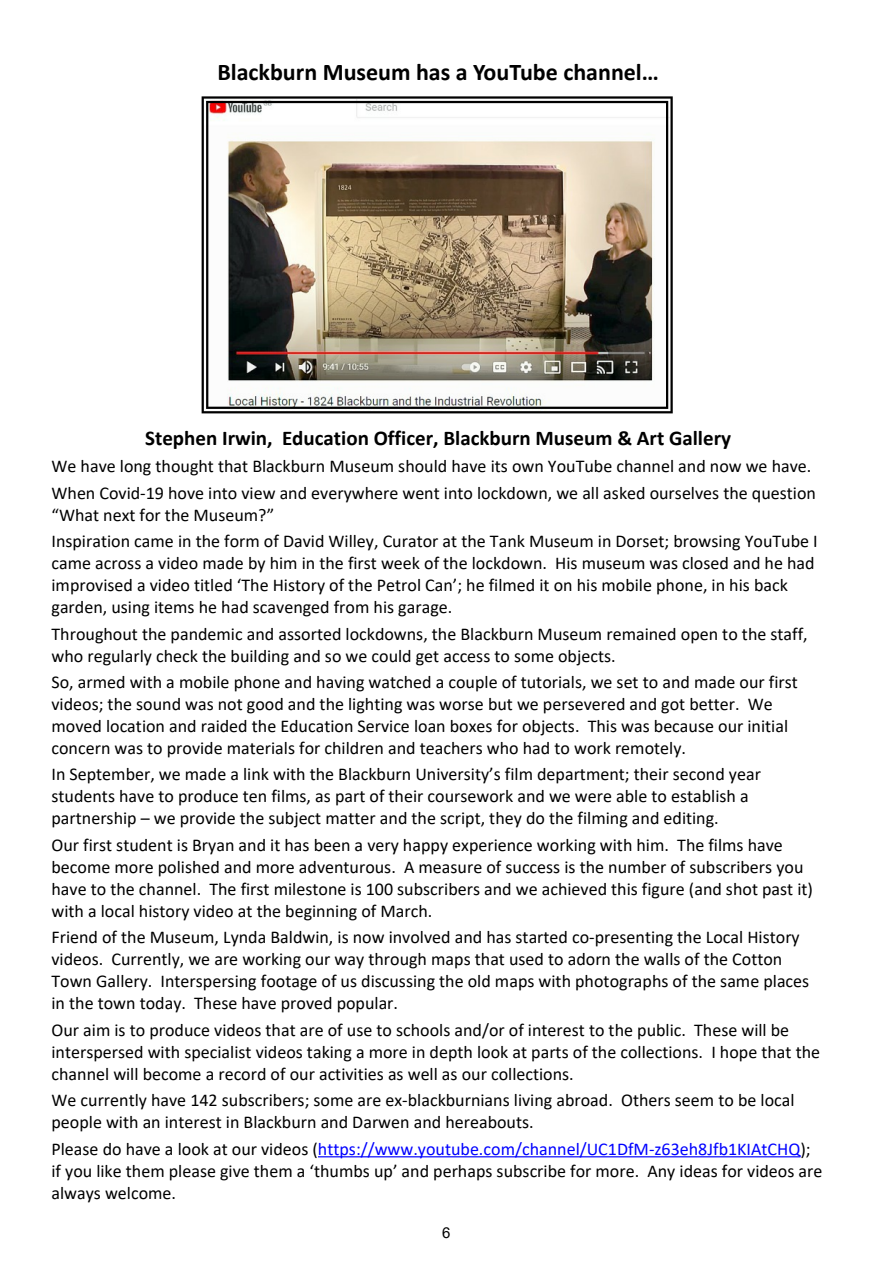
<style>
.page{position:relative;width:893px;height:1263px;background:#fff}
.page>*{position:absolute;margin:0;border:0;box-sizing:border-box;transform-origin:0 0}
.t1{font:700 24px "Calibri";color:#000}
.t2{font:700 21px "Calibri";color:#000}
.t3{font:18px/22px "Calibri";color:#000}
.t4{font:15px "Arial";color:#000}
.s1{color:#00f}
</style>
<div class="page">
<hr style="left:318px;top:1156px;width:482px;height:1px;background:#00f">
<img style="left:202px;top:96px;width:471px;height:317px">
<h1 class="t1" style="left:217px;top:62px;width:443px">Blackburn Museum has a YouTube channel…</h1>
<p class="t2" style="left:145px;top:429px;width:587px">Stephen Irwin, Education Officer, Blackburn Museum &amp; Art Gallery</p>
<p class="t3" style="left:52px;top:454px;width:766px;line-height:26.5px">We have long thought that Blackburn Museum should have its own YouTube channel and now we have.<br>When Covid-19 hove into view and everywhere went into lockdown, we all asked ourselves the question</p>
<p class="t3" style="left:52px;top:503px;width:768px;line-height:26.5px">“What next for the Museum?”<br>Inspiration came in the form of David Willey, Curator at the Tank Museum in Dorset; browsing YouTube I</p>
<p class="t3" style="left:52px;top:554px;width:765px">came across a video made by him in the first week of the lockdown. His museum was closed and he had improvised a video titled ‘The History of the Petrol Can’; he filmed it on his mobile phone, in his back garden, using items he had scavenged from his garage.</p>
<p class="t3" style="left:52px;top:624px;width:758px">Throughout the pandemic and assorted lockdowns, the Blackburn Museum remained open to the staff, who regularly check the building and so we could get access to some objects.</p>
<p class="t3" style="left:52px;top:672px;width:748px">So, armed with a mobile phone and having watched a couple of tutorials, we set to and made our first videos; the sound was not good and the lighting was worse but we persevered and got better. We moved location and raided the Education Service loan boxes for objects. This was because our initial concern was to provide materials for children and teachers who had to work remotely.</p>
<p class="t3" style="left:52px;top:765px;width:711px">In September, we made a link with the Blackburn University’s film department; their second year students have to produce ten films, as part of their coursework and we were able to establish a partnership – we provide the subject matter and the script, they do the filming and editing.</p>
<p class="t3" style="left:52px;top:835px;width:763px">Our first student is Bryan and it has been a very happy experience working with him. The films have become more polished and more adventurous. A measure of success is the number of subscribers you have to the channel. The first milestone is 100 subscribers and we achieved this figure (and shot past it) with a local history video at the beginning of March.</p>
<p class="t3" style="left:52px;top:928px;width:759px">Friend of the Museum, Lynda Baldwin, is now involved and has started co-presenting the Local History videos. Currently, we are working our way through maps that used to adorn the walls of the Cotton Town Gallery. Interspersing footage of us discussing the old maps with photographs of the same places in the town today. These have proved popular.</p>
<p class="t3" style="left:52px;top:1020px;width:770px">Our aim is to produce videos that are of use to schools and/or of interest to the public. These will be interspersed with specialist videos taking a more in depth look at parts of the collections. I hope that the channel will become a record of our activities as well as our collections.</p>
<p class="t3" style="left:52px;top:1091px;width:745px">We currently have 142 subscribers; some are ex-blackburnians living abroad. Others seem to be local people with an interest in Blackburn and Darwen and hereabouts.</p>
<p class="t3" style="left:52px;top:1139px;width:772px">Please do have a look at our videos (<span class="s1">https://www.youtube.com/channel/UC1DfM-z63eh8Jfb1KIAtCHQ</span>); if you like them please give them a ‘thumbs up’ and perhaps subscribe for more. Any ideas for videos are always welcome.</p>
<p class="t4" style="left:442px;top:1227px;width:10px">6</p>
</div>
